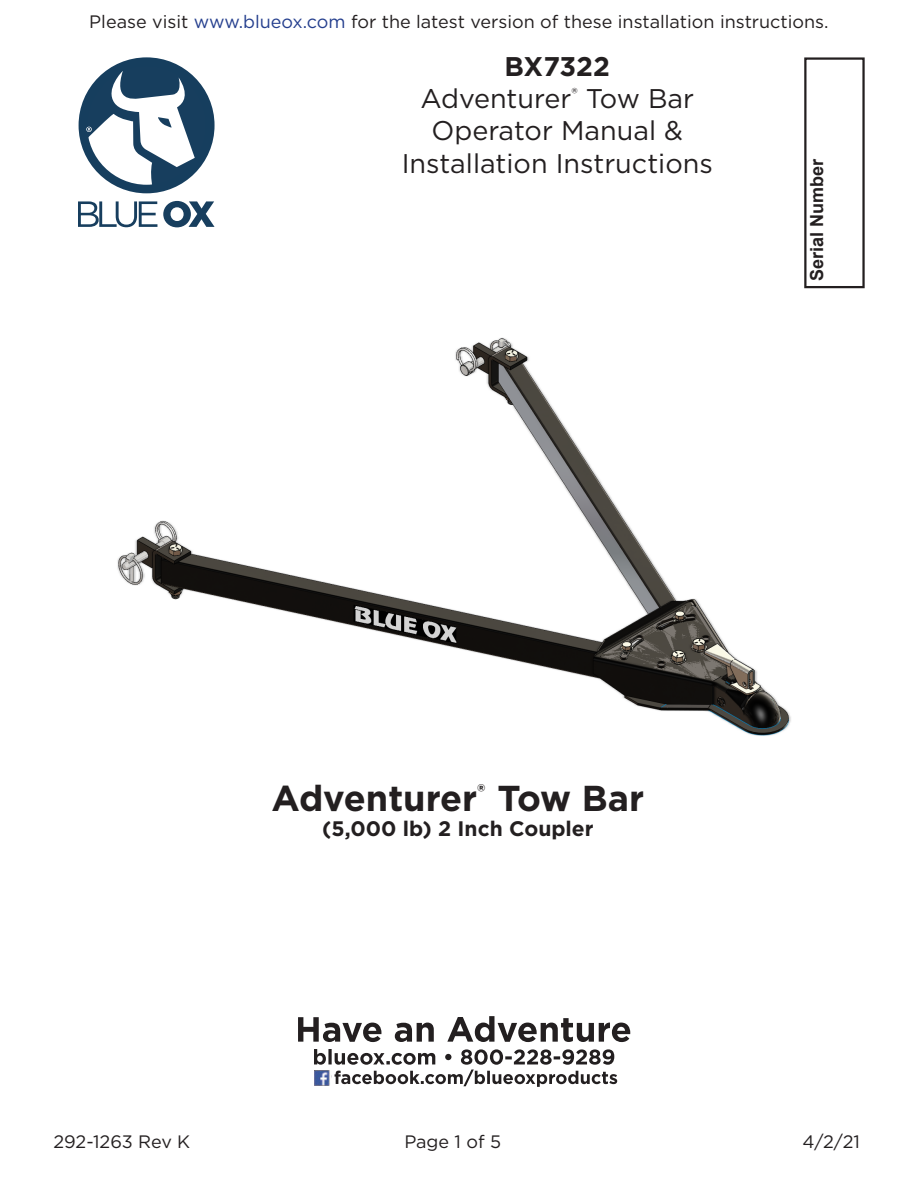
<style>
.page{position:relative;width:918px;height:1188px;background:#fff}
.page>*{position:absolute;margin:0;border:0;box-sizing:border-box;transform-origin:0 0}
.t1{font:700 36px "Gotham";color:#231f20}
.t2{font:27px/32.4px "Gotham";color:#231f20;text-align:center}
.t3{font:700 21px "Gotham";color:#231f20}
.t4{font:18px "Gotham";color:#231f20}
.t5{font:700 18px "Arial";color:#231f20}
.s1{color:#253f8e}
.s2{font-weight:700}
</style>
<div class="page">
<svg style="left:78px;top:201px;width:79px;height:26px"></svg>
<svg style="left:163px;top:201px;width:52px;height:26px"></svg>
<div style="left:79px;top:57px;width:136px;height:136px;border:9px solid #163e5e;border-radius:50%"></div>
<svg style="left:84px;top:61px;width:126px;height:126px"></svg>
<img style="left:117px;top:337px;width:674px;height:399px">
<div style="left:804px;top:57px;width:61px;height:231px;border:2px solid #231f20"></div>
<svg style="left:314px;top:1049px;width:303px;height:38px"></svg>
<svg style="left:298px;top:1016px;width:332px;height:26px"></svg>
<img style="left:314px;top:1070px;width:17px;height:16px">
<p class="t4" style="left:89px;top:10px;width:741px">Please visit <span class="s1">www.blueox.com</span> for the latest version of these installation instructions.</p>
<h2 class="t2" style="left:402px;top:49px;width:313px"><span class="s2">BX7322<br></span>Adventurer<sup>®</sup> Tow Bar<br>Operator Manual &amp;<br>Installation Instructions</h2>
<p class="t5" style="left:804px;top:281px;width:124px;rotate:-90deg">Serial Number</p>
<p class="t1" style="left:271px;top:774px;width:374px">Adventurer<sup>®</sup> Tow Bar</p>
<p class="t3" style="left:322px;top:815px;width:273px">(5,000 lb) 2 Inch Coupler</p>
<p class="t4" style="left:53px;top:1131px;width:138px">292-1263 Rev K</p>
<p class="t4" style="left:404px;top:1131px;width:98px">Page 1 of 5</p>
<p class="t4" style="left:803px;top:1131px;width:59px">4/2/21</p>
</div>
